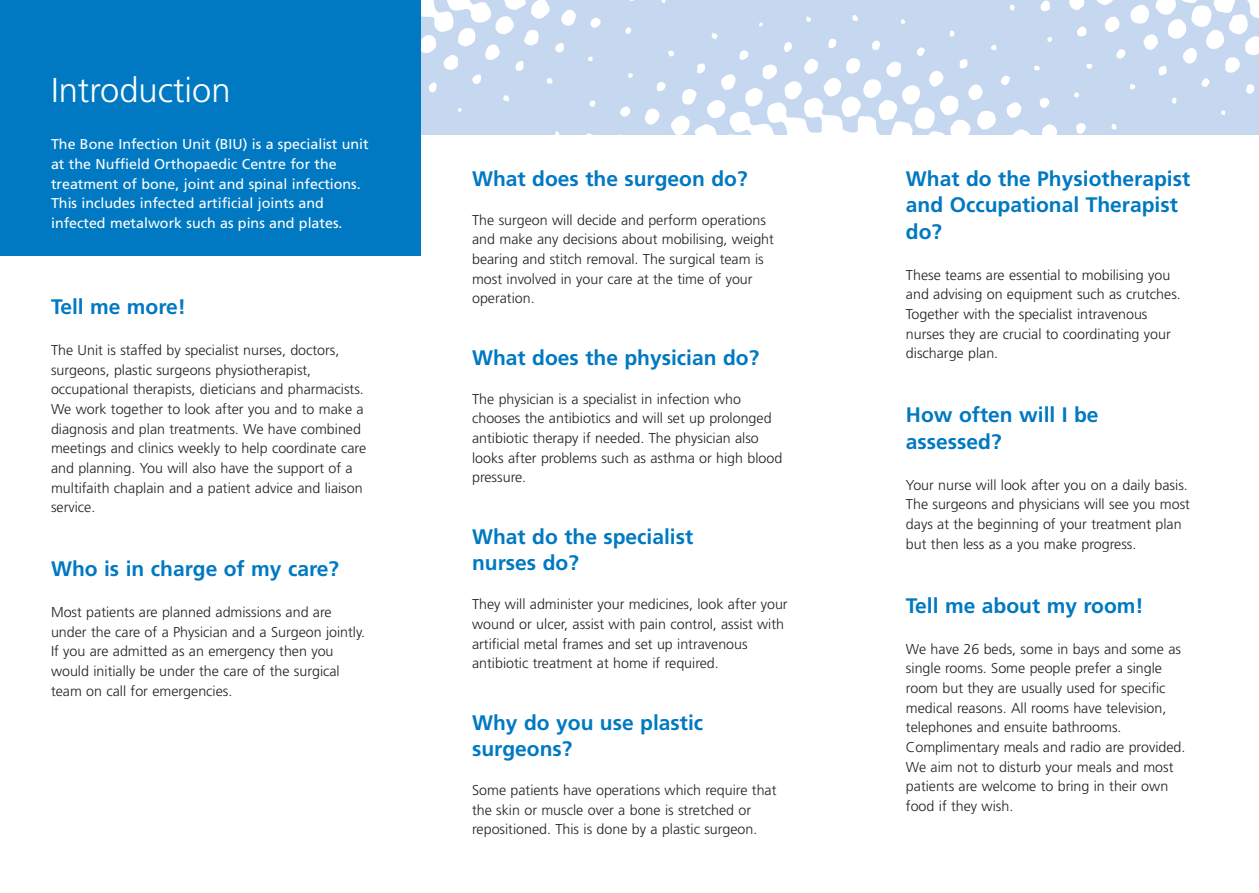
<style>
.page{position:relative;width:1259px;height:893px;background:#fff}
.page>*{position:absolute;margin:0;border:0;box-sizing:border-box;transform-origin:0 0}
.t1{font:300 34.5px "Frutiger";color:#fff}
.t2{font:700 21px/26.4px "Frutiger";color:#0079c2}
.t3{font:300 14.25px/19.6px "Frutiger";color:#231f20}
.t4{font:14.25px/19.6px "Frutiger";color:#fff}
</style>
<div class="page">
<svg style="left:421px;top:0;width:838px;height:134px;background:#ceddf1"></svg>
<div style="left:0;top:0;width:421px;height:256px;background:#0079c2"></div>
<h1 class="t1" style="left:51px;top:76px;width:181px">Introduction</h1>
<p class="t4" style="left:51px;top:136px;width:319px">The Bone Infection Unit (BIU) is a specialist unit at the Nuffield Orthopaedic Centre for the treatment of bone, joint and spinal infections.<br>This includes infected artificial joints and infected metalwork such as pins and plates.</p>
<h2 class="t2" style="left:51px;top:295px;width:137px">Tell me more!</h2>
<p class="t3" style="left:51px;top:341px;width:317px">The Unit is staffed by specialist nurses, doctors, surgeons, plastic surgeons physiotherapist, occupational therapists, dieticians and pharmacists.<br>We work together to look after you and to make a diagnosis and plan treatments. We have combined meetings and clinics weekly to help coordinate care and planning. You will also have the support of a multifaith chaplain and a patient advice and liaison service.</p>
<h2 class="t2" style="left:51px;top:557px;width:289px">Who is in charge of my care?</h2>
<p class="t3" style="left:51px;top:603px;width:316px">Most patients are planned admissions and are under the care of a Physician and a Surgeon jointly.<br>If you are admitted as an emergency then you would initially be under the care of the surgical team on call for emergencies.</p>
<h2 class="t2" style="left:472px;top:167px;width:277px">What does the surgeon do?</h2>
<p class="t3" style="left:472px;top:211px;width:303px">The surgeon will decide and perform operations and make any decisions about mobilising, weight bearing and stitch removal. The surgical team is most involved in your care at the time of your operation.</p>
<h2 class="t2" style="left:472px;top:346px;width:289px">What does the physician do?</h2>
<p class="t3" style="left:472px;top:390px;width:312px">The physician is a specialist in infection who chooses the antibiotics and will set up prolonged antibiotic therapy if needed. The physician also looks after problems such as asthma or high blood pressure.</p>
<h2 class="t2" style="left:472px;top:525px;width:223px">What do the specialist nurses do?</h2>
<p class="t3" style="left:472px;top:595px;width:317px">They will administer your medicines, look after your wound or ulcer, assist with pain control, assist with artificial metal frames and set up intravenous antibiotic treatment at home if required.</p>
<h2 class="t2" style="left:472px;top:711px;width:233px">Why do you use plastic surgeons?</h2>
<p class="t3" style="left:472px;top:781px;width:306px">Some patients have operations which require that the skin or muscle over a bone is stretched or repositioned. This is done by a plastic surgeon.</p>
<h2 class="t2" style="left:906px;top:167px;width:286px">What do the Physiotherapist and Occupational Therapist do?</h2>
<p class="t3" style="left:906px;top:266px;width:276px">These teams are essential to mobilising you and advising on equipment such as crutches.<br>Together with the specialist intravenous nurses they are crucial to coordinating your discharge plan.</p>
<h2 class="t2" style="left:906px;top:403px;width:194px">How often will I be assessed?</h2>
<p class="t3" style="left:906px;top:476px;width:285px">Your nurse will look after you on a daily basis.<br>The surgeons and physicians will see you most days at the beginning of your treatment plan but then less as a you make progress.</p>
<h2 class="t2" style="left:906px;top:594px;width:239px">Tell me about my room!</h2>
<p class="t3" style="left:906px;top:640px;width:281px">We have 26 beds, some in bays and some as single rooms. Some people prefer a single room but they are usually used for specific medical reasons. All rooms have television, telephones and ensuite bathrooms.<br>Complimentary meals and radio are provided.<br>We aim not to disturb your meals and most patients are welcome to bring in their own food if they wish.</p>
</div>
